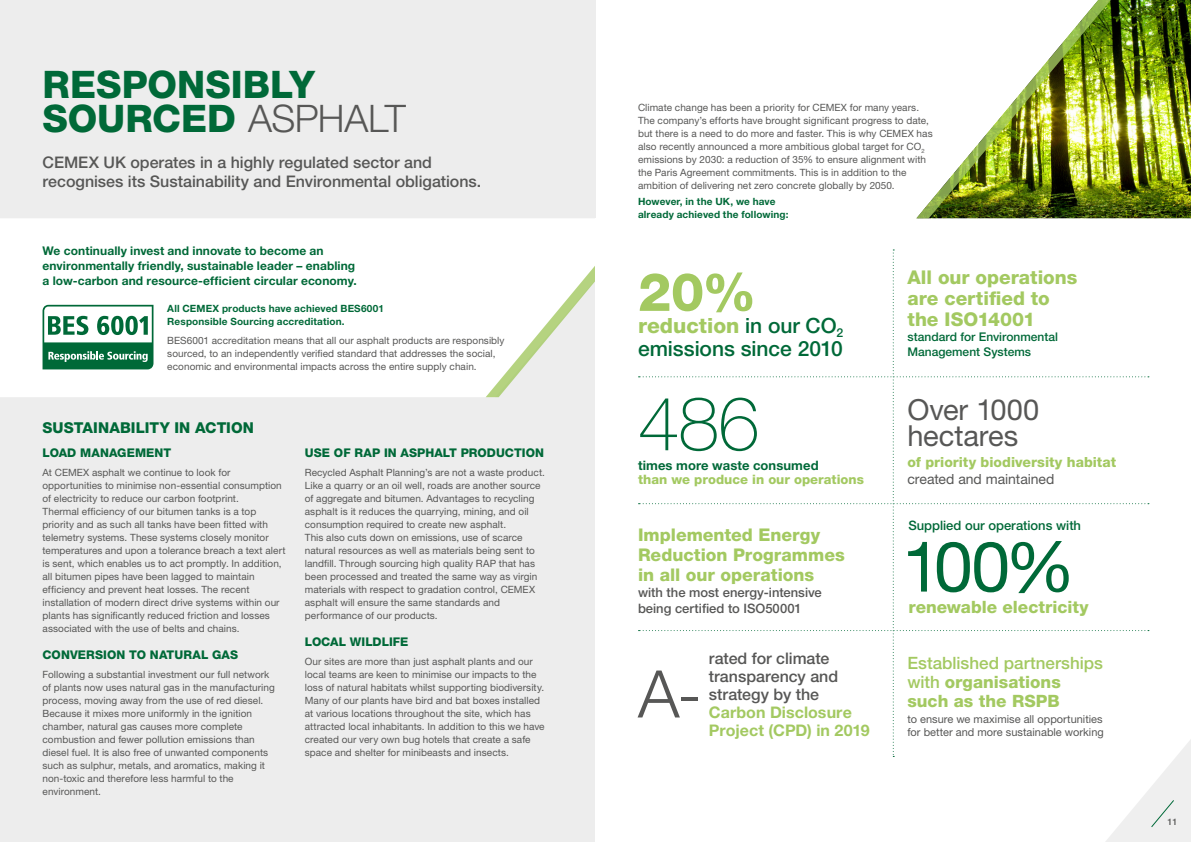
<style>
.page{position:relative;width:1191px;height:842px;background:#fff}
.page>*{position:absolute;margin:0;border:0;box-sizing:border-box;transform-origin:0 0}
.t1{font:100 75px "Helvetica Neue LT Pro";color:#006938}
.t2{font:70px "Helvetica Neue LT Pro";color:#006938}
.t3{font:300 65.7px "Helvetica Neue LT Pro";color:#575756}
.t4{font:800 53px "Helvetica Neue LT Pro";color:#a3c961}
.t5{font:800 38px/34px "Helvetica Neue LT Pro";color:#006938}
.t6{font:29px/26px "Helvetica Neue LT Pro";letter-spacing:-.005em;color:#575756}
.t7{font:500 21px/23px "Helvetica Neue LT Pro";letter-spacing:-.005em;color:#006938}
.t8{font:800 19px/21px "Helvetica Neue LT Pro";color:#a3c961}
.t9{font:800 17.5px/20px "Helvetica Neue LT Pro";color:#a3c961}
.t10{font:500 17px/19px "Helvetica Neue LT Pro";color:#a3c961}
.t11{font:800 17px "Helvetica Neue LT Pro";color:#a3c961}
.t12{font:500 16px/18px "Helvetica Neue LT Pro";color:#575756}
.t13{font:700 16px/18px "Helvetica Neue LT Pro";letter-spacing:.005em;color:#a3c961}
.t14{font:800 15px "Helvetica Neue LT Pro";letter-spacing:.005em;color:#006938}
.t15{font:800 14px "Helvetica Neue LT Pro";color:#a3c961}
.t16{font:14px "Helvetica Neue LT Pro";color:#575756}
.t17{font:500 13px/16px "Helvetica Neue LT Pro";color:#575756}
.t18{font:800 13px "Helvetica Neue LT Pro";color:#a3c961}
.t19{font:500 13px "Helvetica Neue LT Pro";color:#006938}
.t20{font:700 13px "Helvetica Neue LT Pro";letter-spacing:.005em;color:#006938}
.t21{font:700 12px/15px "Helvetica Neue LT Pro";letter-spacing:.005em;color:#006938}
.t22{font:800 12px "Helvetica Neue LT Pro";letter-spacing:.005em;color:#006938}
.t23{font:500 12px/15px "Helvetica Neue LT Pro";color:#006938}
.t24{font:11px/13px "Helvetica Neue LT Pro";color:#575756}
.t25{font:10px/13px "Helvetica Neue LT Pro";letter-spacing:.005em;color:#575756}
.t26{font:700 10px/13px "Helvetica Neue LT Pro";letter-spacing:.015em;color:#006938}
.t27{font:500 9px "Helvetica Neue LT Pro";color:#575756}
.s1{font-weight:300;color:#575756}
.s2{font-weight:800;color:#a3c961}
.s3{font-weight:800}
</style>
<div class="page">
<div style="left:0;top:0;width:595px;height:842px;background:#ededed"></div>
<div style="left:0;top:218px;width:595px;height:179px;background:#fff"></div>
<svg style="left:43px;top:305px;width:110px;height:64px;background:#75ae93"></svg>
<svg style="left:485px;top:265px;width:110px;height:132px"></svg>
<svg style="left:638px;top:249px;width:553px;height:593px"></svg>
<img style="left:916px;top:0;width:275px;height:218px">
<h3 class="t5" style="left:43px;top:67px;width:365px">RESPONSIBLY<br>SOURCED <span class="s1">ASPHALT</span></h3>
<h3 class="t12" style="left:43px;top:153px;width:440px;line-height:19px">CEMEX UK operates in a highly regulated sector and recognises its Sustainability and Environmental obligations.</h3>
<p class="t21" style="left:43px;top:243px;width:316px">We continually invest and innovate to become an environmentally friendly, sustainable leader – enabling a low-carbon and resource-efficient circular economy.</p>
<p class="t26" style="left:167px;top:302px;width:218px">All CEMEX products have achieved BES6001<br>Responsible Sourcing accreditation.</p>
<p class="t25" style="left:167px;top:333px;width:339px">BES6001 accreditation means that all our asphalt products are responsibly sourced, to an independently verified standard that addresses the social, economic and environmental impacts across the entire supply chain.</p>
<h3 class="t14" style="left:43px;top:419px;width:213px">SUSTAINABILITY IN ACTION</h3>
<p class="t22" style="left:43px;top:446px;width:130px">LOAD MANAGEMENT</p>
<p class="t25" style="left:43px;top:466px;width:244px">At CEMEX asphalt we continue to look for opportunities to minimise non-essential consumption of electricity to reduce our carbon footprint.<br>Thermal efficiency of our bitumen tanks is a top priority and as such all tanks have been fitted with telemetry systems. These systems closely monitor temperatures and upon a tolerance breach a text alert is sent, which enables us to act promptly. In addition, all bitumen pipes have been lagged to maintain efficiency and prevent heat losses. The recent installation of modern direct drive systems within our plants has significantly reduced friction and losses associated with the use of belts and chains.</p>
<p class="t22" style="left:43px;top:648px;width:197px">CONVERSION TO NATURAL GAS</p>
<p class="t25" style="left:43px;top:668px;width:234px">Following a substantial investment our full network of plants now uses natural gas in the manufacturing process, moving away from the use of red diesel.<br>Because it mixes more uniformly in the ignition chamber, natural gas causes more complete combustion and fewer pollution emissions than diesel fuel. It is also free of unwanted components such as sulphur, metals, and aromatics, making it non-toxic and therefore less harmful to the environment.</p>
<p class="t22" style="left:305px;top:446px;width:241px">USE OF RAP IN ASPHALT PRODUCTION</p>
<p class="t25" style="left:305px;top:466px;width:242px">Recycled Asphalt Planning’s are not a waste product.<br>Like a quarry or an oil well, roads are another source of aggregate and bitumen. Advantages to recycling asphalt is it reduces the quarrying, mining, and oil consumption required to create new asphalt.<br>This also cuts down on emissions, use of scarce natural resources as well as materials being sent to landfill. Through sourcing high quality RAP that has been processed and treated the same way as virgin materials with respect to gradation control, CEMEX asphalt will ensure the same standards and performance of our products.</p>
<p class="t22" style="left:305px;top:635px;width:105px">LOCAL WILDLIFE</p>
<p class="t25" style="left:305px;top:655px;width:241px">Our sites are more than just asphalt plants and our local teams are keen to minimise our impacts to the loss of natural habitats whilst supporting biodiversity.<br>Many of our plants have bird and bat boxes installed at various locations throughout the site, which has attracted local inhabitants. In addition to this we have created our very own bug hotels that create a safe space and shelter for minibeasts and insects.</p>
<p class="t25" style="left:638px;top:101px;width:296px">Climate change has been a priority for CEMEX for many years.<br>The company’s efforts have brought significant progress to date, but there is a need to do more and faster. This is why CEMEX has also recently announced a more ambitious global target for CO<sub>2 </sub>emissions by 2030: a reduction of 35% to ensure alignment with the Paris Agreement commitments. This is in addition to the ambition of delivering net zero concrete globally by 2050.</p>
<p class="t26" style="left:638px;top:195px;width:152px">However, in the UK, we have already achieved the following:</p>
<h3 class="t4" style="left:638px;top:260px;width:120px">20%</h3>
<h3 class="t8" style="left:907px;top:267px;width:171px">All our operations are certified to the ISO14001</h3>
<p class="t23" style="left:907px;top:329px;width:152px">standard for Environmental<br>Management Systems</p>
<h1 class="t1" style="left:638px;top:381px;width:123px">486</h1>
<h3 class="t20" style="left:638px;top:457px;width:182px">times more waste consumed</h3>
<h3 class="t18" style="left:638px;top:471px;width:227px">than we produce in our operations</h3>
<h3 class="t7" style="left:638px;top:314px;width:207px"><span class="s2">reduction</span> in our CO<sub>2 </sub>emissions since 2010</h3>
<h3 class="t6" style="left:907px;top:396px;width:133px">Over 1000 hectares</h3>
<h3 class="t15" style="left:907px;top:453px;width:210px">of priority biodiversity habitat</h3>
<h3 class="t16" style="left:907px;top:470px;width:148px">created and maintained</h3>
<h3 class="t9" style="left:638px;top:525px;width:208px">Implemented Energy<br>Reduction Programmes in all our operations</h3>
<h3 class="t17" style="left:638px;top:584px;width:185px">with the most energy-intensive being certified to ISO50001</h3>
<h3 class="t3" style="left:638px;top:654px;width:65px">A-</h3>
<h3 class="t12" style="left:709px;top:649px;width:131px">rated for climate transparency and strategy by the</h3>
<h3 class="t13" style="left:709px;top:703px;width:162px">Carbon Disclosure<br>Project (CPD) in 2019</h3>
<h3 class="t19" style="left:908px;top:518px;width:174px">Supplied our operations with</h3>
<h2 class="t2" style="left:902px;top:525px;width:175px">100%</h2>
<h3 class="t11" style="left:908px;top:597px;width:182px">renewable electricity</h3>
<h3 class="t10" style="left:907px;top:653px;width:197px">Established partnerships with <span class="s3">organisations such as the RSPB</span></h3>
<p class="t24" style="left:907px;top:712px;width:198px">to ensure we maximise all opportunities for better and more sustainable working</p>
<p class="t27" style="left:1167px;top:816px;width:12px">11</p>
</div>
